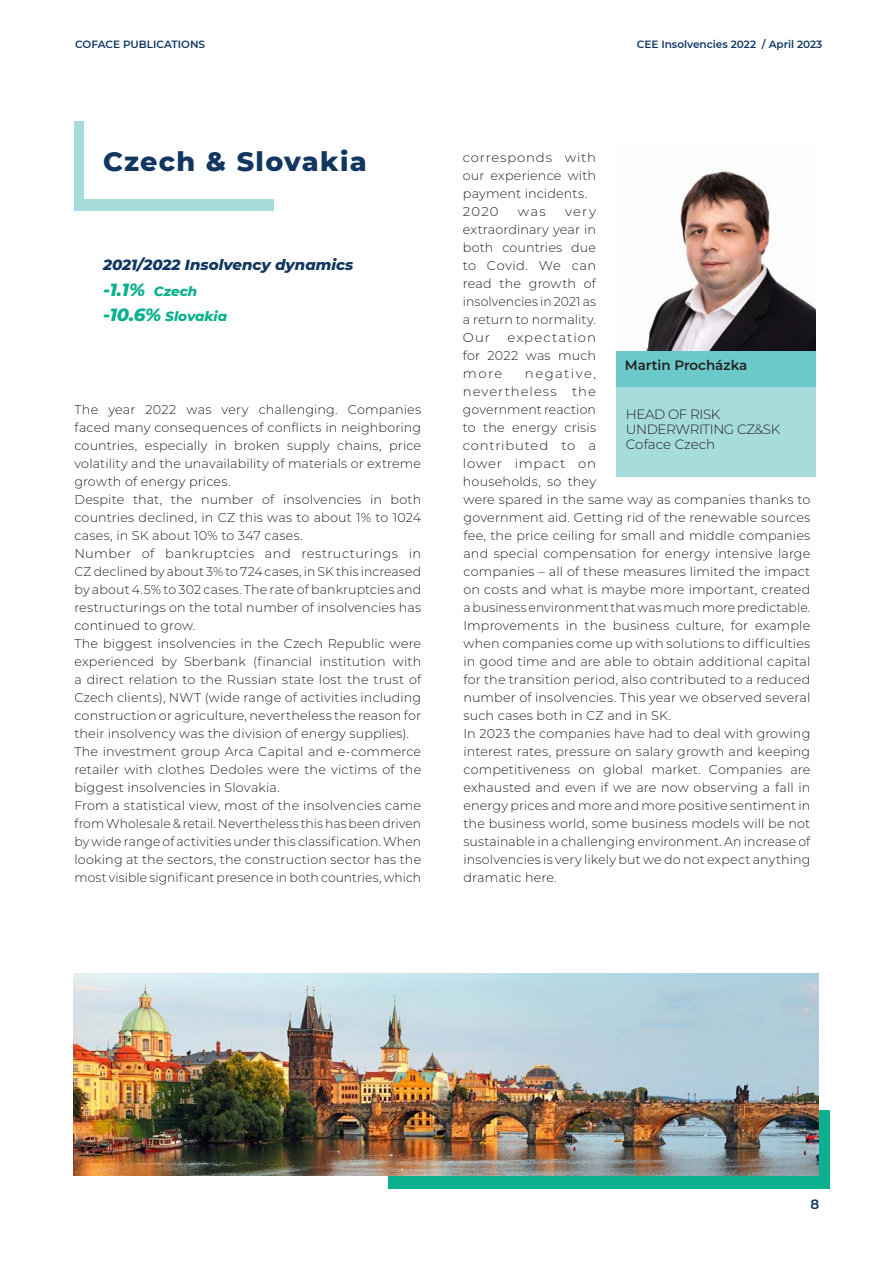
<style>
.page{position:relative;width:893px;height:1263px;background:#fff}
.page>*{position:absolute;margin:0;border:0;box-sizing:border-box;transform-origin:0 0}
.t1{font:800 27px "Montserrat";letter-spacing:.05em;color:#113761}
.t2{font:italic 800 18px "Montserrat";color:#0bb18f}
.t3{font:italic 800 15px "Montserrat";color:#113761}
.t4{font:300 13.5px "Montserrat";letter-spacing:-.03em;color:#231f20}
.t5{font:600 13.5px "Montserrat";color:#231f20}
.t6{font:italic 800 13.5px "Montserrat";color:#0bb18f}
.t7{font:300 13.5px "Montserrat";letter-spacing:-.01em;color:#231f20}
.t8{font:600 13.5px "Montserrat";color:#113761}
.t9{font:300 12.75px/18px "Montserrat";letter-spacing:.01em;color:#231f20;text-align:justify}
.t10{font:300 12.75px/18px "Montserrat";letter-spacing:.01em;color:#231f20;text-align:justify;scale:1.04 1}
.t11{font:600 10.5px "Montserrat";color:#113761}
.s1{font-size:13.5px}
.s2{font-size:18px}
</style>
<div class="page">
<div style="left:388px;top:1110px;width:441px;height:78px;background:#0bb18f"></div>
<div style="left:74px;top:121px;width:200px;height:89px;background:#a7dcdd"></div>
<div style="left:84px;top:109px;width:282px;height:90px;background:#fff"></div>
<div style="left:616px;top:347px;width:200px;height:41px;background:#6bc9ca"></div>
<div style="left:616px;top:387px;width:200px;height:89px;background:#a7dcdd"></div>
<img style="left:616px;top:171px;width:200px;height:180px">
<img style="left:73px;top:974px;width:745px;height:201px">
<p class="t11" style="left:75px;top:37px;width:132px">COFACE PUBLICATIONS</p>
<p class="t11" style="left:637px;top:37px;width:187px">CEE Insolvencies 2022 / April 2023</p>
<p class="t1" style="left:103px;top:141px;width:265px">Czech &amp; Slovakia</p>
<p class="t3" style="left:103px;top:254px;width:252px">2021/2022 Insolvency dynamics</p>
<p class="t2" style="left:103px;top:276px;width:96px">-1.1% <span class="s1">Czech</span></p>
<p class="t6" style="left:103px;top:307px;width:126px"><span class="s2">-10.6%</span> Slovakia</p>
<p class="t9" style="left:74px;top:400px;width:348px">The year 2022 was very challenging. Companies faced many consequences of conflicts in neighboring countries, especially in broken supply chains, price volatility and the unavailability of materials or extreme growth of energy prices.</p>
<p class="t9" style="left:74px;top:490px;width:348px">Despite that, the number of insolvencies in both countries declined, in CZ this was to about 1% to 1024 cases, in SK about 10% to 347 cases.</p>
<p class="t9" style="left:74px;top:544px;width:348px">Number of bankruptcies and restructurings in CZ declined by about 3% to 724 cases, in SK this increased by about 4.5% to 302 cases. The rate of bankruptcies and restructurings on the total number of insolvencies has continued to grow.</p>
<p class="t9" style="left:74px;top:634px;width:348px">The biggest insolvencies in the Czech Republic were experienced by Sberbank (financial institution with a direct relation to the Russian state lost the trust of Czech clients), NWT (wide range of activities including construction or agriculture, nevertheless the reason for their insolvency was the division of energy supplies).</p>
<p class="t9" style="left:74px;top:742px;width:348px">The investment group Arca Capital and e-commerce retailer with clothes Dedoles were the victims of the biggest insolvencies in Slovakia.</p>
<p class="t9" style="left:74px;top:796px;width:348px">From a statistical view, most of the insolvencies came from Wholesale &amp; retail. Nevertheless this has been driven by wide range of activities under this classification. When looking at the sectors, the construction sector has the most visible significant presence in both countries, which</p>
<p class="t10" style="left:463px;top:148px;width:130px">corresponds with our experience with payment incidents.</p>
<p class="t10" style="left:463px;top:202px;width:36px">2020</p>
<p class="t10" style="left:518px;top:202px;width:28px">was</p>
<p class="t10" style="left:463px;top:202px;width:130px;text-indent:102px">very extraordinary year in both countries due to Covid. We can read the growth of insolvencies in 2021 as a return to normality.<br>Our</p>
<p class="t10" style="left:463px;top:328px;width:130px;text-indent:45px">expectation for 2022 was much more</p>
<p class="t5" style="left:625px;top:355px;width:124px">Martin Procházka</p>
<p class="t10" style="left:463px;top:364px;width:336px;text-align:left;text-indent:62px">negative,<br>nevertheless the<br>government reaction<br>to the energy crisis<br>contributed to a<br>lower impact on<br>households, so they<br>were spared in the same way as companies thanks to government aid. Getting rid of the renewable sources fee, the price ceiling for small and middle companies and special compensation for energy intensive large companies – all of these measures limited the impact on costs and what is maybe more important, created a business environment that was much more predictable.</p>
<p class="t9" style="left:463px;top:616px;width:348px">Improvements in the business culture, for example when companies come up with solutions to difficulties in good time and are able to obtain additional capital for the transition period, also contributed to a reduced number of insolvencies. This year we observed several such cases both in CZ and in SK.</p>
<p class="t9" style="left:463px;top:724px;width:348px">In 2023 the companies have had to deal with growing interest rates, pressure on salary growth and keeping competitiveness on global market. Companies are exhausted and even if we are now observing a fall in energy prices and more and more positive sentiment in the business world, some business models will be not sustainable in a challenging environment. An increase of insolvencies is very likely but we do not expect anything dramatic here.</p>
<p class="t4" style="left:626px;top:405px;width:96px">HEAD OF RISK</p>
<p class="t4" style="left:626px;top:420px;width:156px">UNDERWRITING CZ&amp;SK</p>
<p class="t7" style="left:626px;top:435px;width:91px">Coface Czech</p>
<p class="t8" style="left:810px;top:1195px;width:10px">8</p>
</div>
